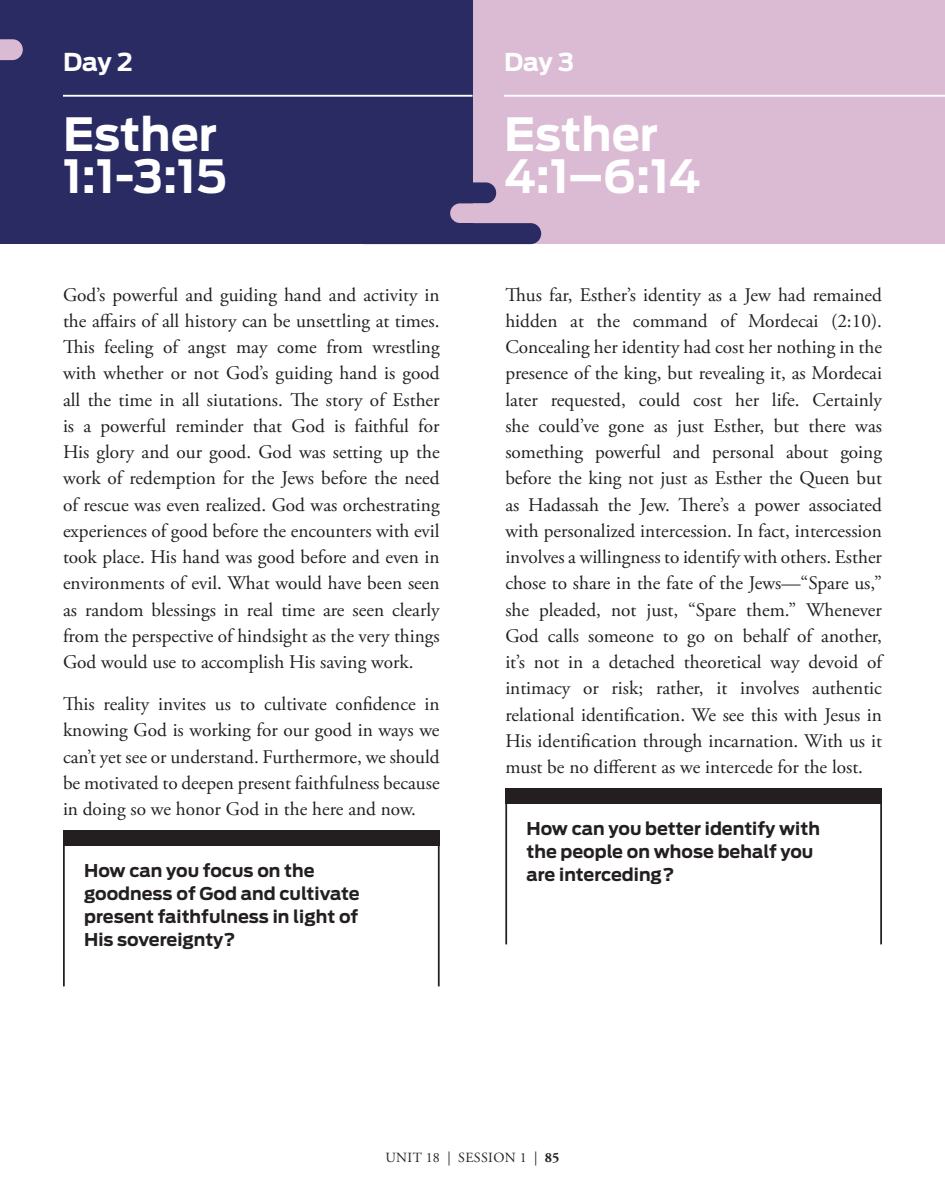
<style>
.page{position:relative;width:945px;height:1197px;background:#fff}
.page>*{position:absolute;margin:0;border:0;box-sizing:border-box;transform-origin:0 0}
.header_largest_left{font:700 45.5px/42px "Antenna";color:#fff}
.header_smallest_left{font:700 24.5px "Antenna";letter-spacing:-.01em;color:#fff}
.body_devo{font:19.25px/26.2px "Adobe Garamond Pro";color:#231f20;text-align:justify}
.question_devos{font:700 17.5px/22.8px "Antenna";color:#231f20}
.t1{font:14px "Adobe Garamond Pro";letter-spacing:.025em;color:#231f20}
.s1{font-weight:700}
</style>
<div class="page">
<div style="left:473px;top:0;width:472px;height:244px;background:#dabbd3"></div>
<div style="left:309px;top:182px;width:187px;height:21px;background:#2b2b64;border-radius:10px"></div>
<div style="left:0;top:0;width:473px;height:244px;background:#2b2b64"></div>
<svg style="left:0;top:39px;width:23px;height:22px"></svg>
<div style="left:450px;top:203px;width:67px;height:20px;background:#dabbd3;border-radius:10px"></div>
<div style="left:354px;top:223px;width:187px;height:21px;background:#2b2b64;border-radius:10px"></div>
<div style="left:64px;top:831px;width:376px;height:15px;background:#231f20"></div>
<hr style="left:63px;top:831px;width:2px;height:155px;background:#231f20">
<hr style="left:438px;top:831px;width:2px;height:155px;background:#231f20">
<hr style="left:63px;top:95px;width:409px;height:2px;background:#fff">
<div style="left:506px;top:789px;width:376px;height:15px;background:#231f20"></div>
<hr style="left:505px;top:789px;width:2px;height:155px;background:#231f20">
<hr style="left:880px;top:789px;width:2px;height:155px;background:#231f20">
<hr style="left:504px;top:95px;width:441px;height:2px;background:#fff">
<p class="header_smallest_left" style="left:63px;top:48px;width:71px">Day 2</p>
<p class="header_largest_left" style="left:63px;top:114px;width:165px">Esther<br>1:1-3:15</p>
<p class="body_devo" style="left:63px;top:282px;width:378px">God’s powerful and guiding hand and activity in the affairs of all history can be unsettling at times.<br>This feeling of angst may come from wrestling with whether or not God’s guiding hand is good all the time in all siutations. The story of Esther is a powerful reminder that God is faithful for His glory and our good. God was setting up the work of redemption for the Jews before the need of rescue was even realized. God was orchestrating experiences of good before the encounters with evil took place. His hand was good before and even in environments of evil. What would have been seen as random blessings in real time are seen clearly from the perspective of hindsight as the very things God would use to accomplish His saving work.</p>
<p class="body_devo" style="left:63px;top:692px;width:378px">This reality invites us to cultivate confidence in knowing God is working for our good in ways we can’t yet see or understand. Furthermore, we should be motivated to deepen present faithfulness because in doing so we honor God in the here and now.</p>
<p class="question_devos" style="left:84px;top:860px;width:277px">How can you focus on the goodness of God and cultivate present faithfulness in light of<br>His sovereignty?</p>
<p class="header_smallest_left" style="left:504px;top:48px;width:72px">Day 3</p>
<p class="header_largest_left" style="left:504px;top:114px;width:198px">Esther<br>4:1–6:14</p>
<p class="body_devo" style="left:505px;top:282px;width:378px">Thus far, Esther’s identity as a Jew had remained hidden at the command of Mordecai (2:10).<br>Concealing her identity had cost her nothing in the presence of the king, but revealing it, as Mordecai later requested, could cost her life. Certainly she could’ve gone as just Esther, but there was something powerful and personal about going before the king not just as Esther the Queen but as Hadassah the Jew. There’s a power associated with personalized intercession. In fact, intercession involves a willingness to identify with others. Esther chose to share in the fate of the Jews—“Spare us,” she pleaded, not just, “Spare them.” Whenever God calls someone to go on behalf of another, it’s not in a detached theoretical way devoid of intimacy or risk; rather, it involves authentic relational identification. We see this with Jesus in His identification through incarnation. With us it must be no different as we intercede for the lost.</p>
<p class="question_devos" style="left:526px;top:818px;width:295px">How can you better identify with the people on whose behalf you are interceding?</p>
<p class="t1" style="left:386px;top:1150px;width:176px">UNIT 18 | SESSION 1 | <span class="s1">85</span></p>
</div>
